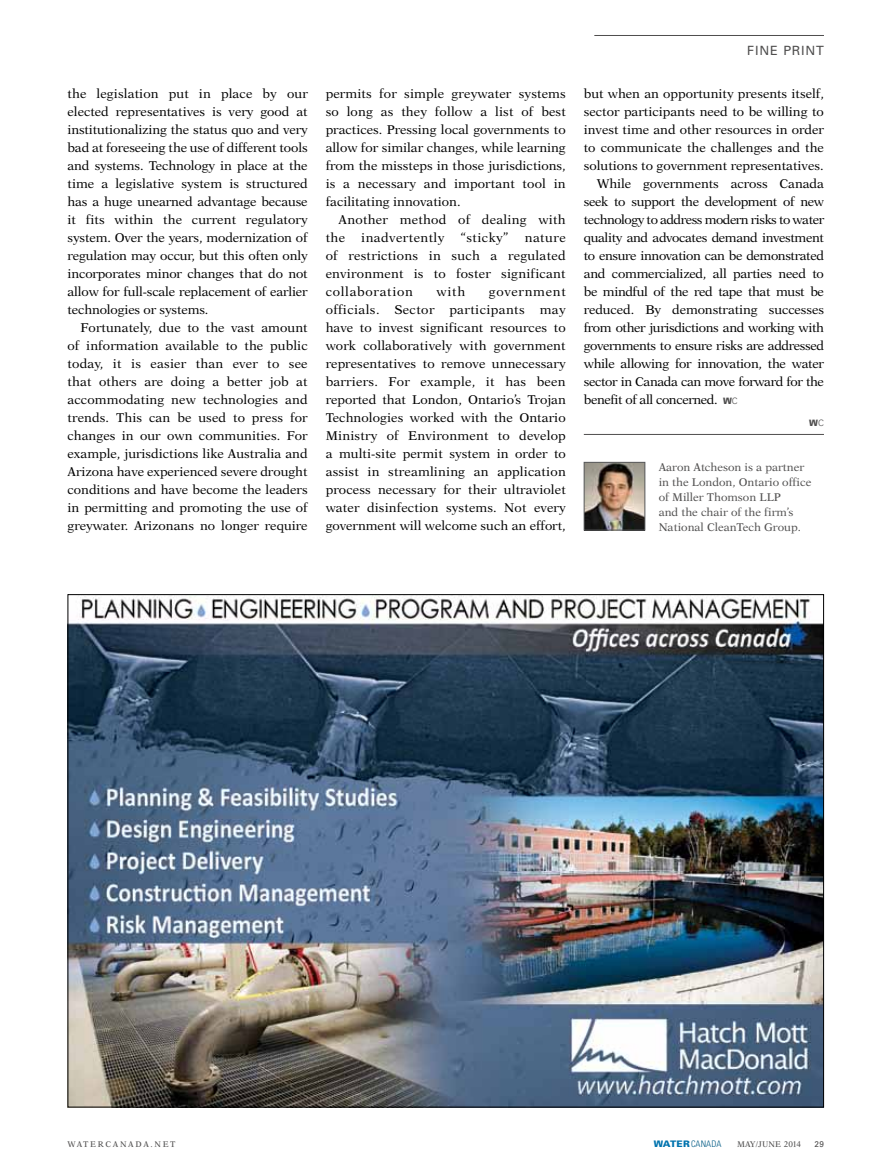
<style>
.page{position:relative;width:878px;height:1175px;background:#fff}
.page>*{position:absolute;margin:0;border:0;box-sizing:border-box;transform-origin:0 0}
.t1{font:12.75px/18px "New Aster";color:#000;text-align:justify}
.t2{font:12.75px "New Aster";letter-spacing:-.03em;color:#000}
.t3{font:12.75px "New Aster";letter-spacing:-.02em;color:#000}
.t4{font:12.75px "New Aster";letter-spacing:-.035em;color:#000}
.t5{font:12.75px "New Aster";letter-spacing:-.025em;color:#000}
.t6{font:12.75px/18px "New Aster";letter-spacing:.02em;color:#000}
.t7{font:12.75px "New Aster";letter-spacing:.035em;color:#000}
.t8{font:12.75px "Univers";letter-spacing:.06em;color:#4f4e4e}
.t9{font:11.25px/15px "New Aster";color:#4f4e4e}
.t10{font:300 condensed 9px "Univers";letter-spacing:.01em;color:#005a84}
.t11{font:900 8.85px "Univers";color:#4f4e4e}
.t12{font:8.25px "New Aster";letter-spacing:.03em;color:#4f4e4e}
.t13{font:8.25px "New Aster";letter-spacing:.01em;color:#4f4e4e}
.t14{font:8.25px "Univers";color:#4f4e4e}
.s1{font-family:"Univers";font-weight:900;font-size:8.85px;color:#4f4e4e}
.s2{font-family:"Univers";font-weight:300;font-size:8.85px;color:#4f4e4e}
.s3{font-weight:300}
.s4{font-weight:900;font-stretch:normal;color:#0073ae}
</style>
<div class="page">
<img style="left:70px;top:596px;width:752px;height:509px">
<hr style="left:594px;top:35px;width:230px;height:1px;background:#4f4e4e">
<hr style="left:584px;top:434px;width:240px;height:1px;background:#4f4e4e">
<img style="left:586px;top:464px;width:57px;height:64px">
<div style="left:584px;top:462px;width:61px;height:68px;border:1px solid #58595b"></div>
<p class="t1" style="left:68px;top:84px;width:242px">the legislation put in place by our elected representatives is very good at institutionalizing the status quo and very bad at foreseeing the use of different tools and systems. Technology in place at the time a legislative system is structured has a huge unearned advantage because it fits within the current regulatory system. Over the years, modernization of regulation may occur, but this often only incorporates minor changes that do not allow for full-scale replacement of earlier technologies or systems.</p>
<p class="t1" style="left:68px;top:318px;width:242px;text-indent:13px">Fortunately, due to the vast amount of information available to the public today, it is easier than ever to see that others are doing a better job at accommodating new technologies and trends. This can be used to press for changes in our own communities. For example, jurisdictions like Australia and Arizona have experienced severe drought conditions and have become the leaders in permitting and promoting the use of greywater. Arizonans no longer require</p>
<p class="t1" style="left:325px;top:84px;width:242px">permits for simple greywater systems so long as they follow a list of best practices. Pressing local governments to allow for similar changes, while learning from the missteps in those jurisdictions, is a necessary and important tool in facilitating innovation.</p>
<p class="t6" style="left:325px;top:210px;width:241px;text-indent:13px">Another method of dealing with the</p>
<p class="t7" style="left:361px;top:230px;width:85px">inadvertently</p>
<p class="t1" style="left:460px;top:228px;width:50px">“sticky”</p>
<p class="t1" style="left:325px;top:228px;width:241px;text-indent:199px">nature of restrictions in such a regulated environment is to foster significant collaboration</p>
<p class="t1" style="left:436px;top:282px;width:30px">with</p>
<p class="t1" style="left:325px;top:282px;width:242px;text-indent:163px">government officials. Sector participants may have to invest significant resources to work collaboratively with government representatives to remove unnecessary barriers. For example, it has been reported that London, Ontario’s Trojan Technologies worked with the Ontario Ministry of Environment to develop a multi-site permit system in order to assist in streamlining an application process necessary for their ultraviolet water disinfection systems. Not every government will welcome such an effort,</p>
<p class="t8" style="left:747px;top:43px;width:78px">FINE PRINT</p>
<p class="t1" style="left:583px;top:84px;width:242px">but when an opportunity presents itself,</p>
<p class="t1" style="left:583px;top:102px;width:241px">sector participants need to be willing to</p>
<p class="t1" style="left:583px;top:120px;width:241px">invest time and other resources in order</p>
<p class="t1" style="left:583px;top:138px;width:241px">to communicate the challenges and the</p>
<p class="t1" style="left:583px;top:156px;width:241px">solutions to government representatives.</p>
<p class="t1" style="left:596px;top:174px;width:229px">While governments across Canada</p>
<p class="t5" style="left:583px;top:194px;width:242px">seek to support the development of new</p>
<p class="t4" style="left:583px;top:212px;width:242px">technology to address modern risks to water</p>
<p class="t2" style="left:583px;top:230px;width:242px">quality and advocates demand investment</p>
<p class="t2" style="left:583px;top:248px;width:241px">to ensure innovation can be demonstrated</p>
<p class="t3" style="left:583px;top:266px;width:241px">and commercialized, all parties need to</p>
<p class="t2" style="left:583px;top:284px;width:242px">be mindful of the red tape that must be</p>
<p class="t1" style="left:583px;top:300px;width:242px">reduced. By demonstrating successes</p>
<p class="t2" style="left:583px;top:320px;width:241px">from other jurisdictions and working with</p>
<p class="t2" style="left:583px;top:338px;width:241px">governments to ensure risks are addressed</p>
<p class="t3" style="left:583px;top:356px;width:242px">while allowing for innovation, the water</p>
<p class="t2" style="left:583px;top:374px;width:242px">sector in Canada can move forward for the</p>
<p class="t2" style="left:583px;top:392px;width:155px">benefit of all concerned. <span class="s1">W</span><span class="s2">C</span></p>
<p class="t11" style="left:809px;top:417px;width:16px">W<span class="s3">C</span></p>
<p class="t9" style="left:658px;top:459px;width:154px">Aaron Atcheson is a partner in the London, Ontario office of Miller Thomson LLP<br>and the chair of the firm’s<br>National CleanTech Group.</p>
<p class="t12" style="left:68px;top:1139px;width:9px">wate</p>
<p class="t12" style="left:98px;top:1139px;width:73px">rca na da .net</p>
<p class="t10" style="left:653px;top:1138px;width:69px"><span class="s4">WATER</span>CANADA</p>
<p class="t13" style="left:737px;top:1139px;width:66px">may/june 2014</p>
<p class="t14" style="left:814px;top:1139px;width:11px">29</p>
</div>
